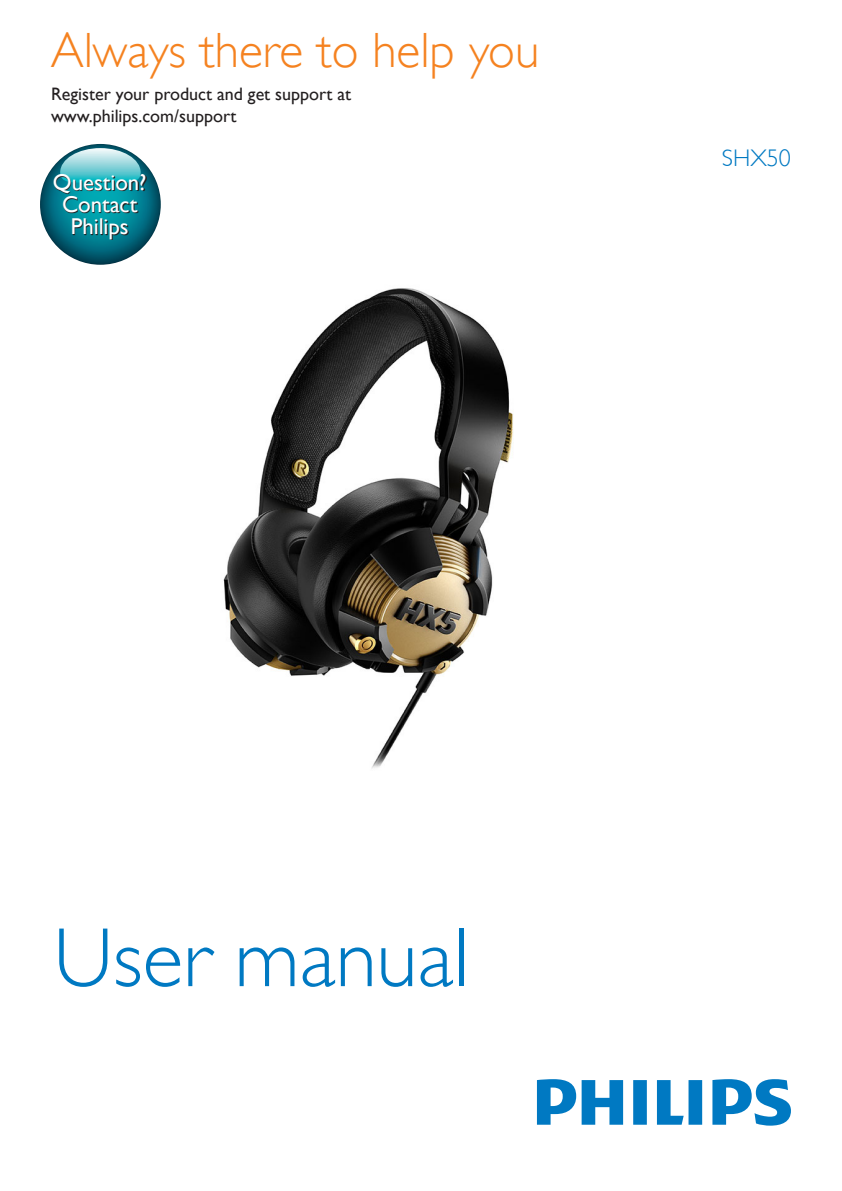
<style>
.page{position:relative;width:842px;height:1191px;background:#fff}
.page>*{position:absolute;margin:0;border:0;box-sizing:border-box;transform-origin:0 0}
.tol-usermanual-parag{font:84.4px "Gill Sans Alt One WGL Light";color:#0079c2}
.t_alwaysthere{font:49.6px "Gill Sans Alt One WGL Light";color:#f58220}
.t_typenumber{font:24px "Gill Sans Alt One WGL Light";color:#0079c2}
.t1{font:22.8px/22px "Gill Sans Alt One WGL";letter-spacing:-.005em;color:#fff;text-align:center}
.t_register{font:18px "Gill Sans Alt One WGL";color:#231f20}
</style>
<div class="page">
<svg style="left:537px;top:1079px;width:254px;height:46px"></svg>
<img style="left:223px;top:288px;width:291px;height:481px">
<img style="left:40px;top:144px;width:121px;height:121px">
<svg style="left:60px;top:148px;width:81px;height:27px;background:#90ccd2"></svg>
<svg style="left:55px;top:175px;width:91px;height:65px;background:#087b87"></svg>
<p class="t_alwaysthere" style="left:51px;top:18px;width:490px">Always there to help you</p>
<p class="t_register" style="left:51px;top:81px;width:302px">Register your product and get support at</p>
<p class="t_register" style="left:51px;top:103px;width:187px">www.philips.com/support</p>
<p class="t1" style="left:53px;top:171px;width:95px">Question?<br>Contact<br>Philips</p>
<p class="t_typenumber" style="left:722px;top:142px;width:71px">SHX50</p>
<p class="tol-usermanual-parag" style="left:54px;top:902px;width:417px">User manual</p>
</div>
